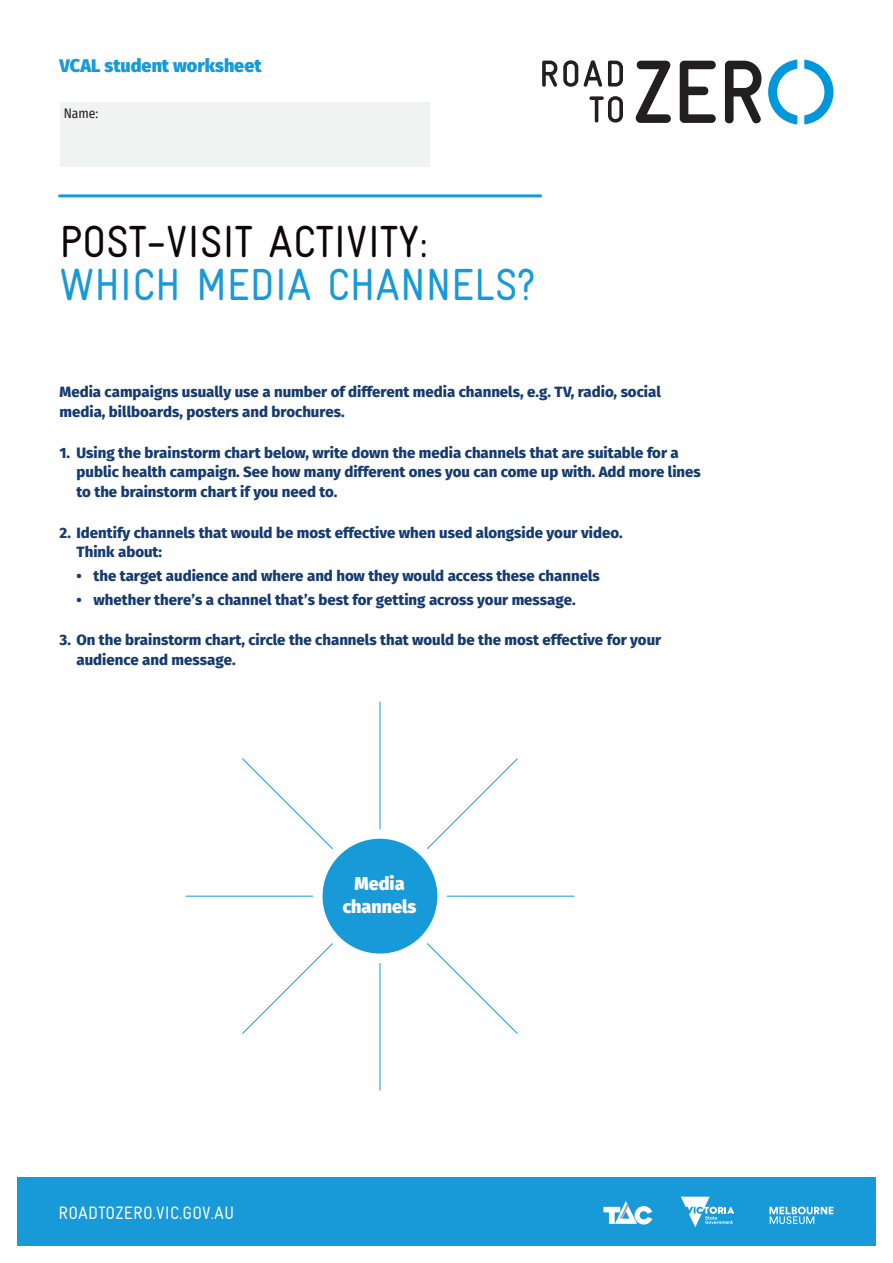
<style>
.page{position:relative;width:893px;height:1263px;background:#fff}
.page>*{position:absolute;margin:0;border:0;box-sizing:border-box;transform-origin:0 0}
.t1{font:45px "Gravur Condensed";color:#0e0608}
.t2{font:45px "Gravur Condensed";color:#179ad7}
.t3{font:18px "Gravur Condensed";letter-spacing:.01em;color:#fcfcfc}
.t4{font:900 18px "Fira Sans";color:#179ad7}
.t5{font:900 18px/22.5px "Fira Sans";color:#fcfcfc;text-align:center}
.t6{font:800 15px/19.5px "Fira Sans";color:#163c6f}
.t7{font:13.5px "Fira Sans Condensed";color:#231f20}
</style>
<div class="page">
<div style="left:17px;top:1178px;width:859px;height:68px;background:#179ad7"></div>
<svg style="left:589px;top:96px;width:34px;height:27px"></svg>
<svg style="left:542px;top:60px;width:81px;height:27px"></svg>
<svg style="left:636px;top:61px;width:125px;height:62px"></svg>
<svg style="left:768px;top:60px;width:29px;height:64px"></svg>
<svg style="left:804px;top:60px;width:29px;height:64px"></svg>
<svg style="left:681px;top:1197px;width:53px;height:30px"></svg>
<svg style="left:769px;top:1206px;width:64px;height:18px"></svg>
<svg style="left:603px;top:1201px;width:49px;height:23px"></svg>
<hr style="left:60px;top:194px;width:481px;height:3px;background:#179ad7">
<div style="left:60px;top:102px;width:369px;height:64px;background:#f1f3f3"></div>
<div style="left:323px;top:839px;width:114px;height:114px;background:#179ad7;border-radius:50%"></div>
<hr style="left:380px;top:702px;width:1px;height:127px;background:#179ad7">
<hr style="left:380px;top:963px;width:1px;height:128px;background:#179ad7">
<hr style="left:447px;top:896px;width:127px;height:1px;background:#179ad7">
<hr style="left:185px;top:896px;width:128px;height:1px;background:#179ad7">
<svg style="left:242px;top:758px;width:91px;height:91px"></svg>
<svg style="left:427px;top:943px;width:91px;height:91px"></svg>
<svg style="left:427px;top:758px;width:91px;height:91px"></svg>
<svg style="left:242px;top:943px;width:91px;height:91px"></svg>
<p class="t4" style="left:60px;top:49px;width:204px">VCAL student worksheet</p>
<p class="t7" style="left:64px;top:104px;width:36px">Name:</p>
<h1 class="t1" style="left:60px;top:216px;width:370px">POST-VISIT ACTIVITY:</h1>
<h1 class="t2" style="left:60px;top:260px;width:478px">WHICH MEDIA CHANNELS?</h1>
<p class="t6" style="left:60px;top:381px;width:603px">Media campaigns usually use a number of different media channels, e.g. TV, radio, social media, billboards, posters and brochures.</p>
<p class="t6" style="left:77px;top:441px;width:626px;text-indent:-17px">1. Using the brainstorm chart below, write down the media channels that are suitable for a public health campaign. See how many different ones you can come up with. Add more lines to the brainstorm chart if you need to.</p>
<p class="t6" style="left:77px;top:521px;width:548px;text-indent:-17px">2. Identify channels that would be most effective when used alongside your video.<br>Think about:</p>
<p class="t6" style="left:77px;top:564px;width:525px">• the target audience and where and how they would access these channels</p>
<p class="t6" style="left:77px;top:588px;width:501px">• whether there’s a channel that’s best for getting across your message.</p>
<p class="t6" style="left:77px;top:629px;width:586px;text-indent:-17px">3. On the brainstorm chart, circle the channels that would be the most effective for your audience and message.</p>
<p class="t5" style="left:343px;top:871px;width:75px">Media channels</p>
<p class="t3" style="left:59px;top:1203px;width:177px">ROADTOZERO.VIC.GOV.AU</p>
</div>
